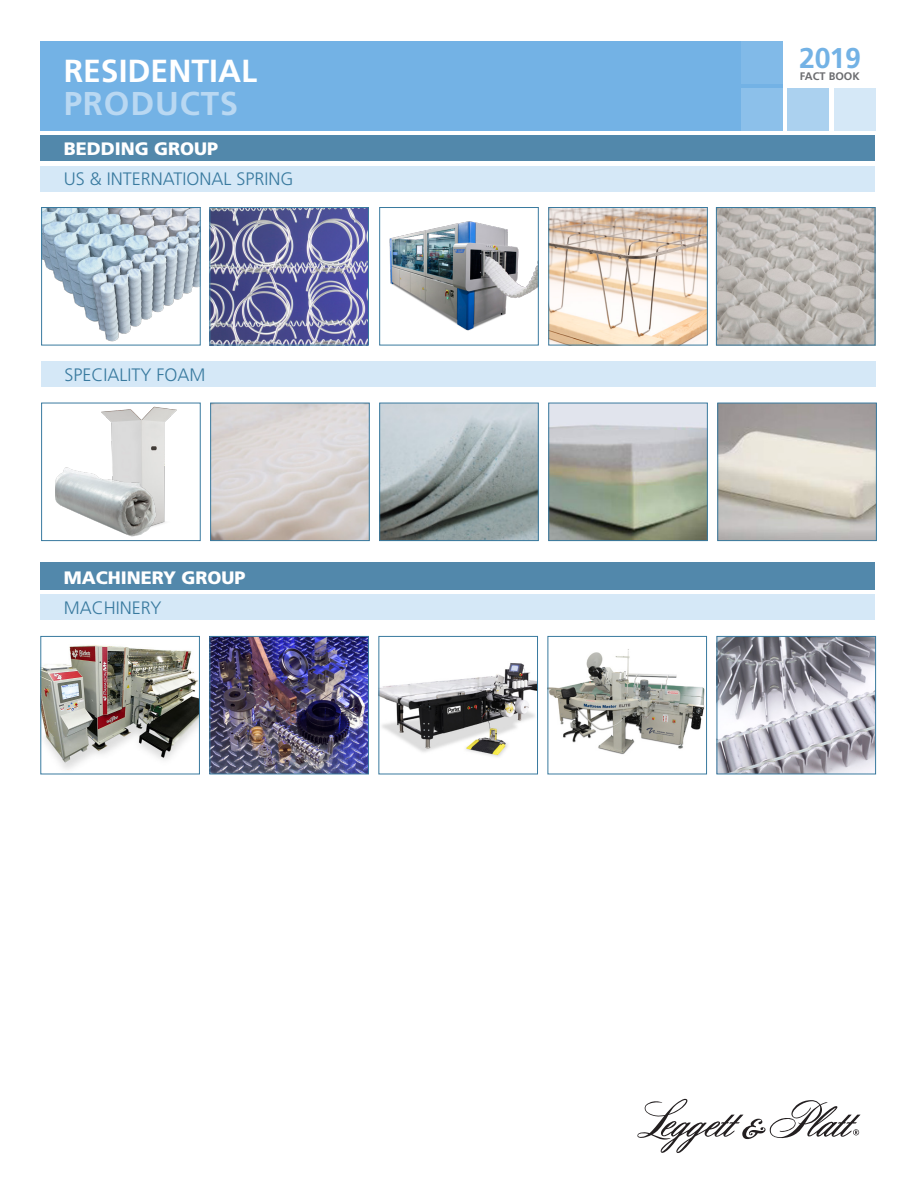
<style>
.page{position:relative;width:918px;height:1188px;background:#fff}
.page>*{position:absolute;margin:0;border:0;box-sizing:border-box;transform-origin:0 0}
.t1{font:700 33px "Frutiger";letter-spacing:.025em;color:#b9d8f2}
.t2{font:700 31.95px "Frutiger";color:#fff}
.t3{font:700 28.5px "Frutiger";color:#73b2e5}
.t4{font:300 18px "Frutiger";color:#397a9f}
.t5{font:900 18px "Frutiger";color:#fff}
.t6{font:700 10.95px "Frutiger";color:#6c6d70}
</style>
<div class="page">
<img style="left:43px;top:209px;width:156px;height:133px">
<div style="left:41px;top:207px;width:160px;height:138px;border:1px solid #397a9f"></div>
<img style="left:212px;top:209px;width:155px;height:134px">
<div style="left:210px;top:207px;width:159px;height:138px;border:1px solid #397a9f"></div>
<div style="left:40px;top:41px;width:743px;height:90px;background:#73b2e5"></div>
<div style="left:40px;top:135px;width:835px;height:26px;background:#5288ab"></div>
<div style="left:40px;top:166px;width:835px;height:25px;background:#d5e8f7"></div>
<div style="left:834px;top:88px;width:41px;height:43px;background:#d5e8f7"></div>
<div style="left:787px;top:88px;width:42px;height:43px;background:#abd1ef"></div>
<div style="left:741px;top:88px;width:42px;height:43px;background:#8cc0ea"></div>
<div style="left:741px;top:41px;width:42px;height:43px;background:#81bae8"></div>
<img style="left:718px;top:209px;width:155px;height:134px">
<div style="left:716px;top:207px;width:159px;height:138px;border:1px solid #397a9f"></div>
<img style="left:550px;top:209px;width:156px;height:134px">
<div style="left:548px;top:207px;width:160px;height:138px;border:1px solid #397a9f"></div>
<img style="left:389px;top:221px;width:148px;height:110px">
<div style="left:379px;top:207px;width:160px;height:138px;border:1px solid #397a9f"></div>
<svg style="left:637px;top:1099px;width:223px;height:54px"></svg>
<img style="left:43px;top:645px;width:155px;height:124px">
<div style="left:41px;top:636px;width:159px;height:138px;border:1px solid #397a9f"></div>
<img style="left:212px;top:638px;width:155px;height:134px">
<div style="left:210px;top:636px;width:159px;height:138px;border:1px solid #397a9f"></div>
<img style="left:381px;top:663px;width:155px;height:94px">
<div style="left:379px;top:636px;width:159px;height:138px;border:1px solid #397a9f"></div>
<img style="left:550px;top:649px;width:155px;height:106px">
<div style="left:548px;top:636px;width:159px;height:138px;border:1px solid #397a9f"></div>
<img style="left:719px;top:638px;width:155px;height:134px">
<div style="left:717px;top:636px;width:159px;height:138px;border:1px solid #397a9f"></div>
<div style="left:40px;top:563px;width:835px;height:27px;background:#5288ab"></div>
<div style="left:40px;top:595px;width:835px;height:25px;background:#d5e8f7"></div>
<div style="left:210px;top:403px;width:160px;height:138px;border:1px solid #397a9f"></div>
<img style="left:381px;top:405px;width:156px;height:134px">
<div style="left:379px;top:403px;width:160px;height:138px;border:1px solid #397a9f"></div>
<img style="left:101px;top:406px;width:76px;height:119px">
<div style="left:41px;top:403px;width:160px;height:138px;border:1px solid #397a9f"></div>
<img style="left:550px;top:405px;width:156px;height:134px">
<div style="left:548px;top:403px;width:160px;height:138px;border:1px solid #397a9f"></div>
<img style="left:719px;top:405px;width:156px;height:134px">
<div style="left:717px;top:403px;width:160px;height:138px;border:1px solid #397a9f"></div>
<div style="left:41px;top:361px;width:835px;height:26px;background:#d5e8f7"></div>
<img style="left:55px;top:465px;width:104px;height:72px">
<h2 class="t2" style="left:64px;top:53px;width:195px">RESIDENTIAL</h2>
<h1 class="t1" style="left:64px;top:85px;width:176px">PRODUCTS</h1>
<p class="t5" style="left:64px;top:138px;width:156px">BEDDING GROUP</p>
<p class="t4" style="left:64px;top:169px;width:231px">US &amp; INTERNATIONAL SPRING</p>
<p class="t4" style="left:65px;top:364px;width:142px">SPECIALITY FOAM</p>
<p class="t5" style="left:64px;top:567px;width:183px">MACHINERY GROUP</p>
<p class="t4" style="left:64px;top:598px;width:99px">MACHINERY</p>
<h3 class="t3" style="left:799px;top:42px;width:64px">2019</h3>
<p class="t6" style="left:800px;top:69px;width:61px">FACT BOOK</p>
</div>
